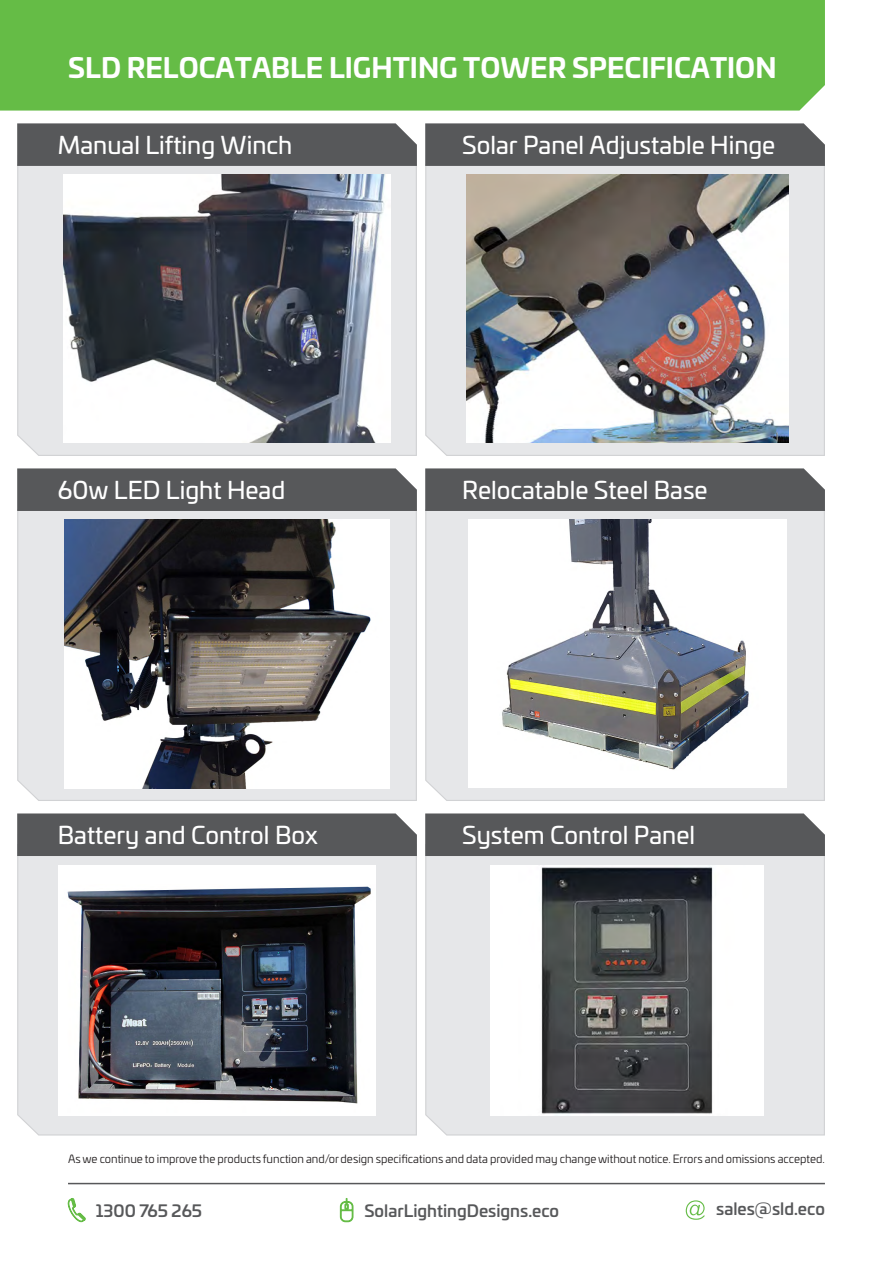
<style>
.page{position:relative;width:893px;height:1263px;background:#fff}
.page>*{position:absolute;margin:0;border:0;box-sizing:border-box;transform-origin:0 0}
.t1{font:700 27px "Univia Pro";color:#fff}
.t2{font:24px "Univia Pro";color:#fff}
.t3{font:500 16.5px "Univia Pro";color:#57585a}
.t4{font:11.25px "Univia Pro";color:#231f20}
</style>
<div class="page">
<div style="left:17px;top:856px;width:400px;height:280px;background:#e6e7e9"></div>
<div style="left:17px;top:511px;width:400px;height:290px;background:#e6e7e9"></div>
<div style="left:17px;top:166px;width:400px;height:290px;background:#e6e7e9"></div>
<div style="left:17px;top:123px;width:400px;height:43px;background:#57585a"></div>
<div style="left:17px;top:468px;width:400px;height:43px;background:#57585a"></div>
<img style="left:64px;top:519px;width:326px;height:269px">
<div style="left:17px;top:813px;width:400px;height:43px;background:#57585a"></div>
<div style="left:425px;top:856px;width:400px;height:280px;background:#e6e7e9"></div>
<div style="left:425px;top:511px;width:400px;height:290px;background:#e6e7e9"></div>
<svg style="left:340px;top:1198px;width:13px;height:24px"></svg>
<svg style="left:68px;top:1198px;width:18px;height:24px"></svg>
<svg style="left:686px;top:1200px;width:19px;height:20px"></svg>
<hr style="left:68px;top:1183px;width:757px;height:1px;background:#57585a">
<div style="left:0;top:0;width:825px;height:111px;background:#65bc46"></div>
<div style="left:425px;top:166px;width:400px;height:290px;background:#e6e7e9"></div>
<div style="left:425px;top:123px;width:400px;height:43px;background:#57585a"></div>
<img style="left:467px;top:174px;width:321px;height:269px">
<img style="left:63px;top:175px;width:328px;height:268px">
<div style="left:425px;top:468px;width:400px;height:43px;background:#57585a"></div>
<img style="left:468px;top:519px;width:318px;height:268px">
<div style="left:425px;top:813px;width:400px;height:43px;background:#57585a"></div>
<img style="left:59px;top:865px;width:317px;height:250px">
<img style="left:490px;top:865px;width:274px;height:251px">
<h1 class="t1" style="left:68px;top:47px;width:710px">SLD RELOCATABLE LIGHTING TOWER SPECIFICATION</h1>
<h2 class="t2" style="left:58px;top:127px;width:236px">Manual Lifting Winch</h2>
<h2 class="t2" style="left:462px;top:127px;width:315px">Solar Panel Adjustable Hinge</h2>
<h2 class="t2" style="left:58px;top:472px;width:229px">60w LED Light Head</h2>
<h2 class="t2" style="left:462px;top:472px;width:247px">Relocatable Steel Base</h2>
<h2 class="t2" style="left:58px;top:817px;width:262px">Battery and Control Box</h2>
<h2 class="t2" style="left:462px;top:817px;width:234px">System Control Panel</h2>
<p class="t4" style="left:68px;top:1151px;width:758px">As we continue to improve the products function and/or design specifications and data provided may change without notice. Errors and omissions accepted.</p>
<h3 class="t3" style="left:96px;top:1198px;width:108px">1300 765 265</h3>
<h3 class="t3" style="left:364px;top:1198px;width:196px">SolarLightingDesigns.eco</h3>
<h3 class="t3" style="left:716px;top:1196px;width:110px">sales@sld.eco</h3>
</div>
